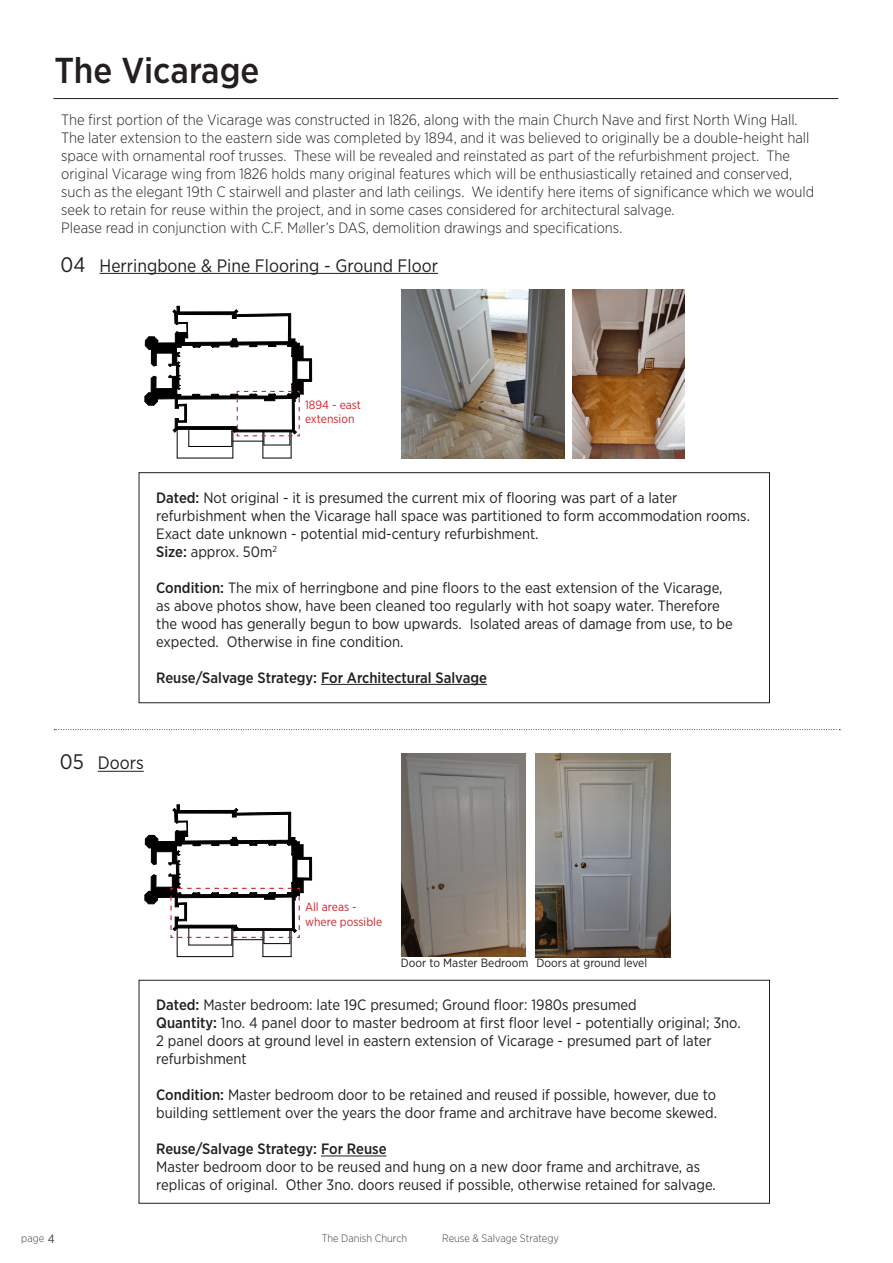
<style>
.page{position:relative;width:893px;height:1263px;background:#fff}
.page>*{position:absolute;margin:0;border:0;box-sizing:border-box;transform-origin:0 0}
.t1{font:500 36px "Gotham Narrow";color:#231f20}
.t2{font:18px "Gotham Narrow";color:#231f20}
.t3{font:15px/18px "Gotham Narrow";color:#231f20}
.t4{font:300 15px/18px "Gotham Narrow";color:#231f20}
.t5{font:500 15px "Gotham Narrow";color:#231f20}
.t6{font:12px/14.4px "Gotham Narrow";color:#d1232a}
.t7{font:12px "Gotham Narrow";color:#231f20}
.t8{font:300 10.8px "Gotham Narrow";color:#3e3e3f}
.s1{font-size:10.5px}
.s2{font-size:21px}
.s3{font-weight:500}
.s4{font-weight:400;font-size:12px}
</style>
<div class="page">
<hr style="left:53px;top:98px;width:785px;height:1px;background:#231f20">
<hr style="left:321px;top:684px;width:166px;height:1px;background:#231f20">
<div style="left:139px;top:472px;width:631px;height:231px;border:1px solid #231f20"></div>
<hr style="left:321px;top:1155px;width:66px;height:1px;background:#231f20">
<div style="left:139px;top:980px;width:631px;height:223px;border:1px solid #231f20"></div>
<hr style="left:100px;top:273px;width:338px;height:1px;background:#231f20">
<hr style="left:98px;top:771px;width:46px;height:1px;background:#231f20">
<svg style="left:145px;top:306px;width:167px;height:153px"></svg>
<svg style="left:145px;top:804px;width:167px;height:153px"></svg>
<svg style="left:54px;top:729px;width:786px;height:1px"></svg>
<img style="left:572px;top:290px;width:113px;height:168px">
<img style="left:401px;top:290px;width:163px;height:168px">
<img style="left:535px;top:754px;width:136px;height:203px">
<img style="left:401px;top:754px;width:125px;height:203px">
<p class="t1" style="left:54px;top:47px;width:207px">The Vicarage</p>
<p class="t4" style="left:61px;top:111px;width:754px">The first portion of the Vicarage was constructed in 1826, along with the main Church Nave and first North Wing Hall.<br>The later extension to the eastern side was completed by 1894, and it was believed to originally be a double-height hall space with ornamental roof trusses. These will be revealed and reinstated as part of the refurbishment project. The original Vicarage wing from 1826 holds many original features which will be enthusiastically retained and conserved, such as the elegant 19th C stairwell and plaster and lath ceilings. We identify here items of significance which we would seek to retain for reuse within the project, and in some cases considered for architectural salvage.</p>
<p class="t4" style="left:61px;top:219px;width:563px">Please read in conjunction with C.F. M<span class="s1">ø</span>ller’s DAS, demolition drawings and specifications.</p>
<p class="t2" style="left:61px;top:254px;width:379px"><span class="s2">04</span> Herringbone &amp; Pine Flooring - Ground Floor</p>
<p class="t6" style="left:305px;top:397px;width:57px">1894 - east</p>
<p class="t6" style="left:305px;top:411px;width:51px">extension</p>
<p class="t3" style="left:156px;top:488px;width:595px"><span class="s3">Dated:</span> Not original - it is presumed the current mix of flooring was part of a later refurbishment when the Vicarage hall space was partitioned to form accommodation rooms.<br>Exact date unknown - potential mid-century refurbishment.</p>
<p class="t3" style="left:156px;top:542px;width:122px"><span class="s3">Size:</span> approx. 50m<sup>2</sup></p>
<p class="t3" style="left:156px;top:578px;width:578px"><span class="s3">Condition:</span> The mix of herringbone and pine floors to the east extension of the Vicarage, as above photos show, have been cleaned too regularly with hot soapy water. Therefore the wood has generally begun to bow upwards. Isolated areas of damage from use, to be expected. Otherwise in fine condition.</p>
<p class="t5" style="left:156px;top:668px;width:332px">Reuse/Salvage Strategy: For Architectural Salvage</p>
<p class="t2" style="left:60px;top:752px;width:85px"><span class="s2">05</span> Doors</p>
<p class="t6" style="left:305px;top:900px;width:79px">All areas - where possible</p>
<p class="t7" style="left:401px;top:955px;width:129px">Door to Master Bedroom</p>
<p class="t7" style="left:536px;top:955px;width:112px">Doors at ground level</p>
<p class="t3" style="left:156px;top:996px;width:482px"><span class="s3">Dated:</span> Master bedroom: late 19C presumed; Ground floor: 1980s presumed</p>
<p class="t3" style="left:156px;top:1014px;width:586px"><span class="s3">Quantity:</span> 1no. 4 panel door to master bedroom at first floor level - potentially original; 3no.<br>2 panel doors at ground level in eastern extension of Vicarage - presumed part of later refurbishment</p>
<p class="t3" style="left:156px;top:1086px;width:562px"><span class="s3">Condition:</span> Master bedroom door to be retained and reused if possible, however, due to building settlement over the years the door frame and architrave have become skewed.</p>
<p class="t5" style="left:156px;top:1140px;width:232px">Reuse/Salvage Strategy: For Reuse</p>
<p class="t3" style="left:156px;top:1158px;width:561px">Master bedroom door to be reused and hung on a new door frame and architrave, as replicas of original. Other 3no. doors reused if possible, otherwise retained for salvage.</p>
<p class="t8" style="left:21px;top:1232px;width:35px">page <span class="s4">4</span></p>
<p class="t8" style="left:322px;top:1232px;width:87px">The Danish Church</p>
<p class="t8" style="left:442px;top:1232px;width:118px">Reuse &amp; Salvage Strategy</p>
</div>
